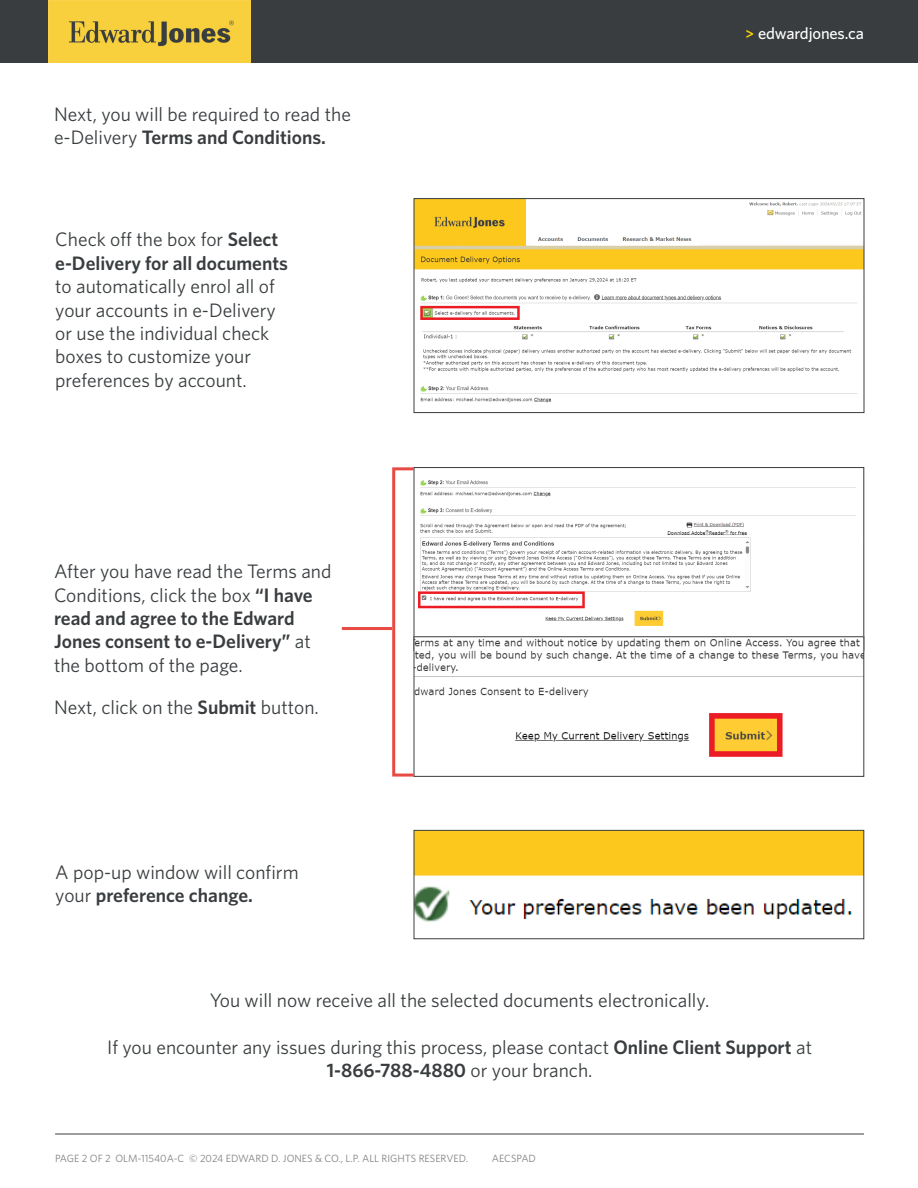
<style>
.page{position:relative;width:918px;height:1188px;background:#fff}
.page>*{position:absolute;margin:0;border:0;box-sizing:border-box;transform-origin:0 0}
.Leader_Text_No_Line{font:19.5px/23.4px "Whitney";color:#393d3f}
.Leader_Text_No_Line-2{font:600 19.5px "Whitney";color:#393d3f}
.t1{font:500 16.5px "Whitney";letter-spacing:-.01em;color:#fff}
.t2{font:10.5px "Whitney";color:#808285}
.s1{font-weight:600}
.s2{font-weight:600;font-size:15px;color:#fed105}
.s3{font-weight:400}
</style>
<div class="page">
<div style="left:0;top:0;width:918px;height:63px;background:#393d3f"></div>
<img style="left:49px;top:0;width:202px;height:63px">
<hr style="left:55px;top:1134px;width:809px;height:1px;background:#393d3f">
<img style="left:416px;top:480px;width:446px;height:277px">
<div style="left:414px;top:467px;width:450px;height:183px;border:1px solid #393d3f"></div>
<div style="left:414px;top:637px;width:450px;height:140px;border:1px solid #393d3f"></div>
<img style="left:416px;top:832px;width:446px;height:90px">
<div style="left:414px;top:830px;width:450px;height:109px;border:1px solid #393d3f"></div>
<div style="left:392px;top:467px;width:23px;height:310px;border:3px solid #e94a44"></div>
<hr style="left:342px;top:627px;width:50px;height:3px;background:#e94a44">
<img style="left:416px;top:200px;width:446px;height:203px">
<div style="left:414px;top:198px;width:450px;height:215px;border:1px solid #393d3f"></div>
<p class="Leader_Text_No_Line" style="left:54px;top:102px;width:298px">Next, you will be required to read the e-Delivery <span class="s1">Terms and Conditions.</span></p>
<p class="Leader_Text_No_Line" style="left:55px;top:227px;width:234px">Check off the box for <span class="s1">Select e-Delivery for all documents </span>to automatically enrol all of your accounts in e-Delivery or use the individual check boxes to customize your preferences by account.</p>
<p class="Leader_Text_No_Line" style="left:54px;top:559px;width:279px">After you have read the Terms and<br>Conditions, click the box <span class="s1">“I have read and agree to the Edward<br>Jones consent to e-Delivery”</span> at the bottom of the page.</p>
<p class="Leader_Text_No_Line" style="left:54px;top:695px;width:266px">Next, click on the <span class="s1">Submit</span> button.</p>
<p class="Leader_Text_No_Line" style="left:55px;top:860px;width:245px">A pop-up window will confirm your <span class="s1">preference change.</span></p>
<p class="t1" style="left:746px;top:23px;width:120px"><span class="s2">&gt;</span> edwardjones.ca</p>
<p class="Leader_Text_No_Line" style="left:210px;top:988px;width:501px">You will now receive all the selected documents electronically.</p>
<p class="Leader_Text_No_Line" style="left:107px;top:1035px;width:707px">If you encounter any issues during this process, please contact <span class="s1">Online Client Support</span> at</p>
<p class="Leader_Text_No_Line-2" style="left:327px;top:1059px;width:267px">1-866-788-4880 <span class="s3">or your branch.</span></p>
<p class="t2" style="left:55px;top:1152px;width:415px">PAGE 2 OF 2 OLM-11540A-C © 2024 EDWARD D. JONES &amp; CO., L.P. ALL RIGHTS RESERVED.</p>
<p class="t2" style="left:492px;top:1152px;width:46px">AECSPAD</p>
</div>
